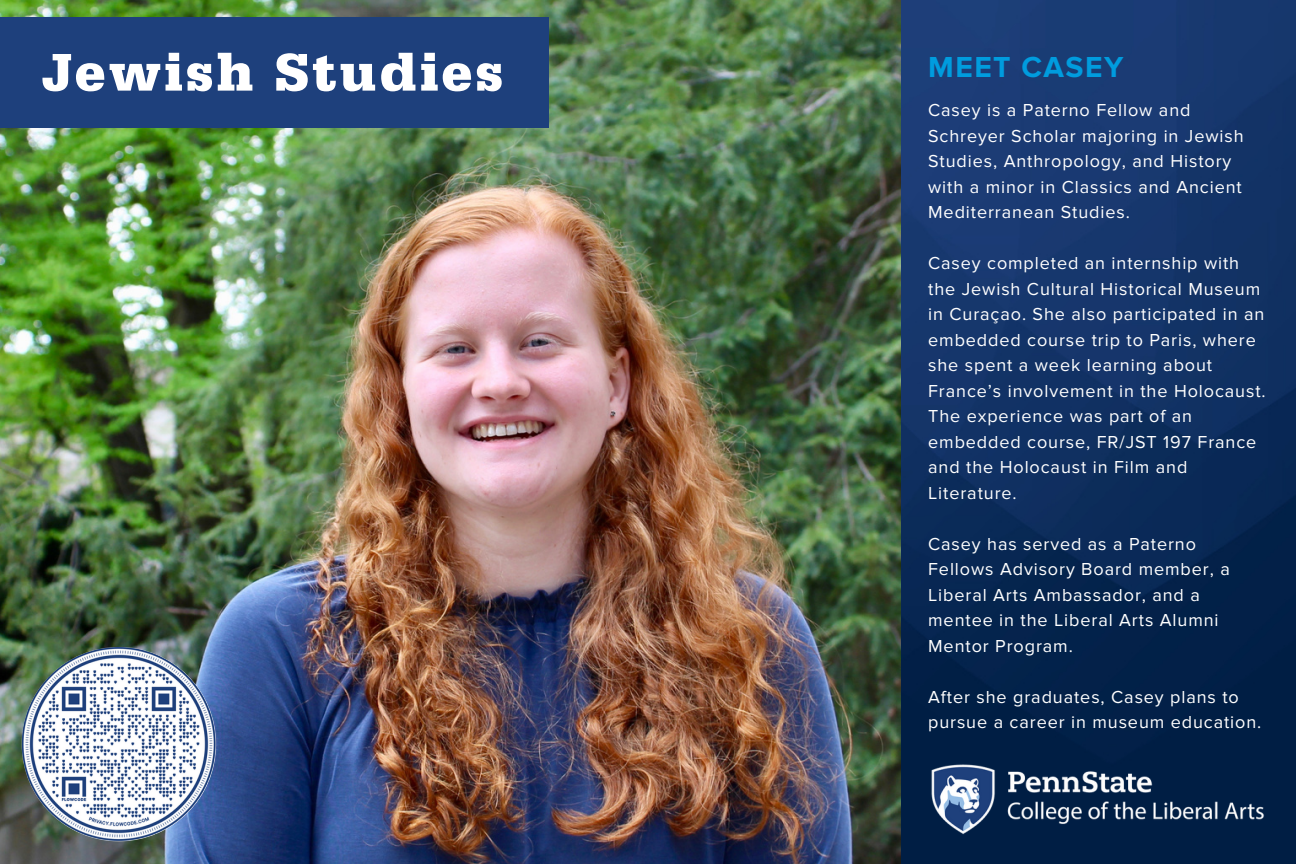
<style>
.page{position:relative;width:1296px;height:864px;background:#fff}
.page>*{position:absolute;margin:0;border:0;box-sizing:border-box;transform-origin:0 0}
.t1{font:900 56px "Serifa Std";letter-spacing:.05em;color:#fff}
.t2{font:700 30px "Proxima Nova";letter-spacing:.05em;color:#009cde}
.t3{font:18px/25.4px "Proxima Nova";letter-spacing:.05em;color:#fff}
</style>
<div class="page">
<img style="left:0;top:0;width:902px;height:864px">
<img style="left:902px;top:0;width:394px;height:864px">
<div style="left:0;top:17px;width:549px;height:111px;background:#1e407c"></div>
<img style="left:22px;top:647px;width:194px;height:195px;border-radius:50%">
<img style="left:902px;top:735px;width:391px;height:129px">
<h1 class="t1" style="left:41px;top:54px;width:464px">Jewish Studies</h1>
<h2 class="t2" style="left:928px;top:50px;width:197px">MEET CASEY</h2>
<p class="t3" style="left:928px;top:98px;width:317px">Casey is a Paterno Fellow and<br>Schreyer Scholar majoring in Jewish<br>Studies, Anthropology, and History with a minor in Classics and Ancient<br>Mediterranean Studies.</p>
<p class="t3" style="left:928px;top:251px;width:339px">Casey completed an internship with the Jewish Cultural Historical Museum in Curaçao. She also participated in an embedded course trip to Paris, where she spent a week learning about<br>France’s involvement in the Holocaust.<br>The experience was part of an embedded course, FR/JST 197 France and the Holocaust in Film and<br>Literature.</p>
<p class="t3" style="left:928px;top:532px;width:303px">Casey has served as a Paterno<br>Fellows Advisory Board member, a<br>Liberal Arts Ambassador, and a mentee in the Liberal Arts Alumni<br>Mentor Program.</p>
<p class="t3" style="left:928px;top:685px;width:335px">After she graduates, Casey plans to pursue a career in museum education.</p>
</div>
